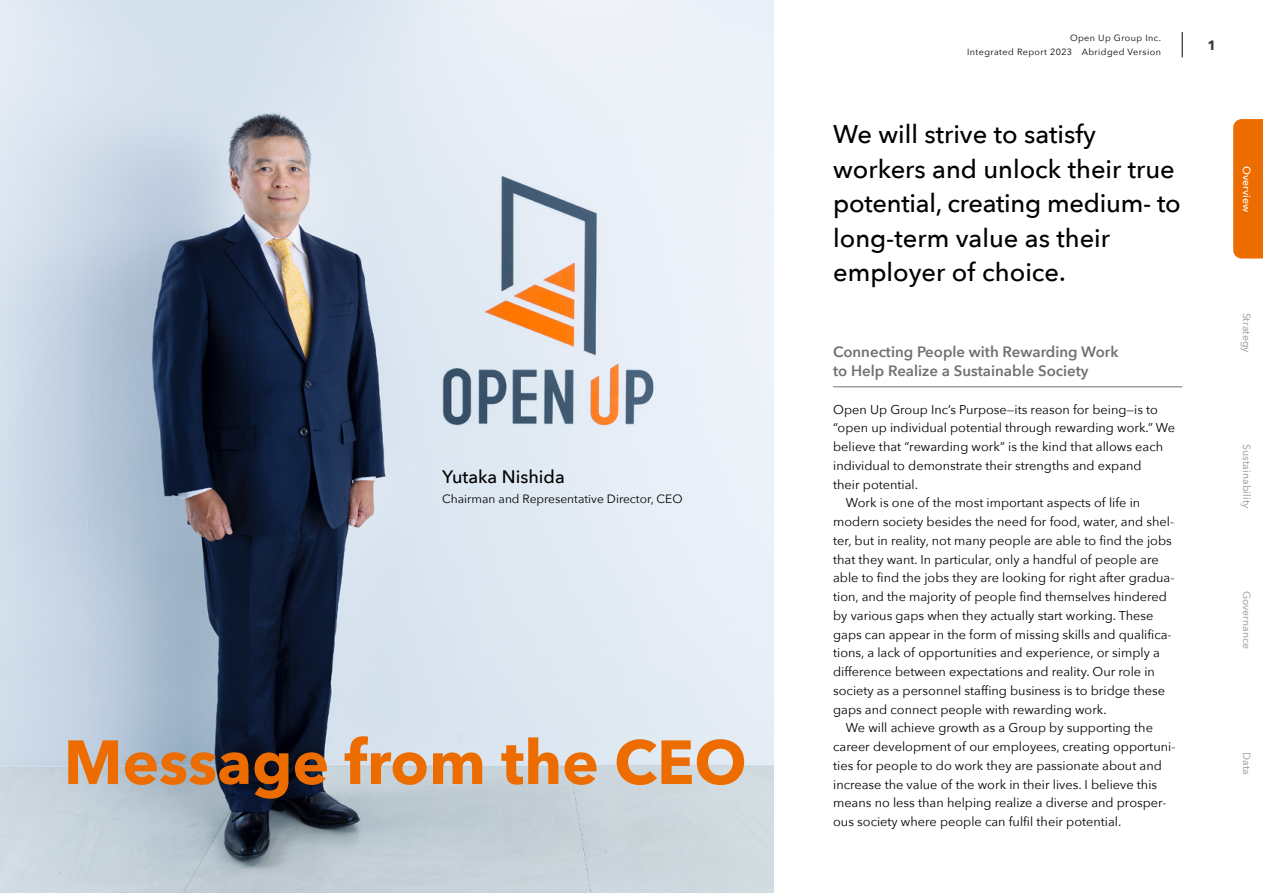
<style>
.page{position:relative;width:1263px;height:893px;background:#fff}
.page>*{position:absolute;margin:0;border:0;box-sizing:border-box;transform-origin:0 0}
.t1{font:700 61.5px "Avenir Next";color:#ed6c00}
.t2{font:500 25.5px/34.5px "Avenir Next";color:#000}
.t3{font:500 18px "Avenir Next";color:#000}
.t4{font:600 15px/18.8px "Avenir Next";color:#727171}
.t5{font:700 13.5px "Avenir Next";color:#3e3a39}
.t6{font:12.75px "Avenir Next";color:#000}
.t7{font:12px "Avenir Next";color:#000}
.t8{font:500 10.5px "Avenir Next";color:#aaabab}
.t9{font:500 10.5px "Avenir Next";color:#fff}
.t10{font:9px/13.5px "Avenir Next";letter-spacing:.05em;color:#000;text-align:right}
</style>
<div class="page">
<div style="left:1233px;top:119px;width:30px;height:140px;background:#ed6c00"></div>
<img style="left:0;top:0;width:774px;height:893px">
<hr style="left:833px;top:387px;width:349px;height:1px;background:#727171">
<svg style="left:1182px;top:32px;width:1px;height:25px"></svg>
<h3 class="t3" style="left:442px;top:462px;width:124px">Yutaka Nishida</h3>
<p class="t7" style="left:442px;top:489px;width:242px">Chairman and Representative Director, CEO</p>
<h1 class="t1" style="left:64px;top:709px;width:684px">Message from the CEO</h1>
<p class="t10" style="left:967px;top:31px;width:196px">Open Up Group Inc.<br>Integrated Report 2023 Abridged Version</p>
<p class="t5" style="left:1207px;top:33px;width:10px">1</p>
<h2 class="t2" style="left:833px;top:116px;width:349px">We will strive to satisfy workers and unlock their true potential, creating medium- to long-term value as their employer of choice.</h2>
<p class="t4" style="left:833px;top:342px;width:287px">Connecting People with Rewarding Work to Help Realize a Sustainable Society</p>
<p class="t6" style="left:833px;top:398px;width:326px">Open Up Group Inc’s Purpose—its reason for being—is to</p>
<p class="t6" style="left:833px;top:417px;width:343px">“open up individual potential through rewarding work.” We</p>
<p class="t6" style="left:833px;top:436px;width:331px">believe that “rewarding work” is the kind that allows each</p>
<p class="t6" style="left:833px;top:455px;width:310px">individual to demonstrate their strengths and expand</p>
<p class="t6" style="left:833px;top:473px;width:86px">their potential.</p>
<p class="t6" style="left:846px;top:492px;width:296px">Work is one of the most important aspects of life in</p>
<p class="t6" style="left:833px;top:511px;width:342px">modern society besides the need for food, water, and shel-</p>
<p class="t6" style="left:833px;top:530px;width:340px">ter, but in reality, not many people are able to find the jobs</p>
<p class="t6" style="left:833px;top:548px;width:327px">that they want. In particular, only a handful of people are</p>
<p class="t6" style="left:833px;top:567px;width:343px">able to find the jobs they are looking for right after gradua-</p>
<p class="t6" style="left:833px;top:586px;width:335px">tion, and the majority of people find themselves hindered</p>
<p class="t6" style="left:833px;top:605px;width:322px">by various gaps when they actually start working. These</p>
<p class="t6" style="left:833px;top:623px;width:340px">gaps can appear in the form of missing skills and qualifica-</p>
<p class="t6" style="left:833px;top:642px;width:328px">tions, a lack of opportunities and experience, or simply a</p>
<p class="t6" style="left:833px;top:661px;width:323px">difference between expectations and reality. Our role in</p>
<p class="t6" style="left:833px;top:680px;width:333px">society as a personnel staffing business is to bridge these</p>
<p class="t6" style="left:833px;top:698px;width:275px">gaps and connect people with rewarding work.</p>
<p class="t6" style="left:846px;top:717px;width:309px">We will achieve growth as a Group by supporting the</p>
<p class="t6" style="left:833px;top:736px;width:344px">career development of our employees, creating opportuni-</p>
<p class="t6" style="left:833px;top:755px;width:330px">ties for people to do work they are passionate about and</p>
<p class="t6" style="left:833px;top:773px;width:326px">increase the value of the work in their lives. I believe this</p>
<p class="t6" style="left:833px;top:792px;width:335px">means no less than helping realize a diverse and prosper-</p>
<p class="t6" style="left:833px;top:811px;width:290px">ous society where people can fulfil their potential.</p>
<p class="t9" style="left:1255px;top:166px;width:48px;rotate:90deg">Overview</p>
<p class="t8" style="left:1255px;top:312px;width:42px;rotate:90deg">Strategy</p>
<p class="t8" style="left:1255px;top:444px;width:66px;rotate:90deg">Sustainability</p>
<p class="t8" style="left:1255px;top:591px;width:60px;rotate:90deg">Governance</p>
<p class="t8" style="left:1255px;top:752px;width:24px;rotate:90deg">Data</p>
</div>
